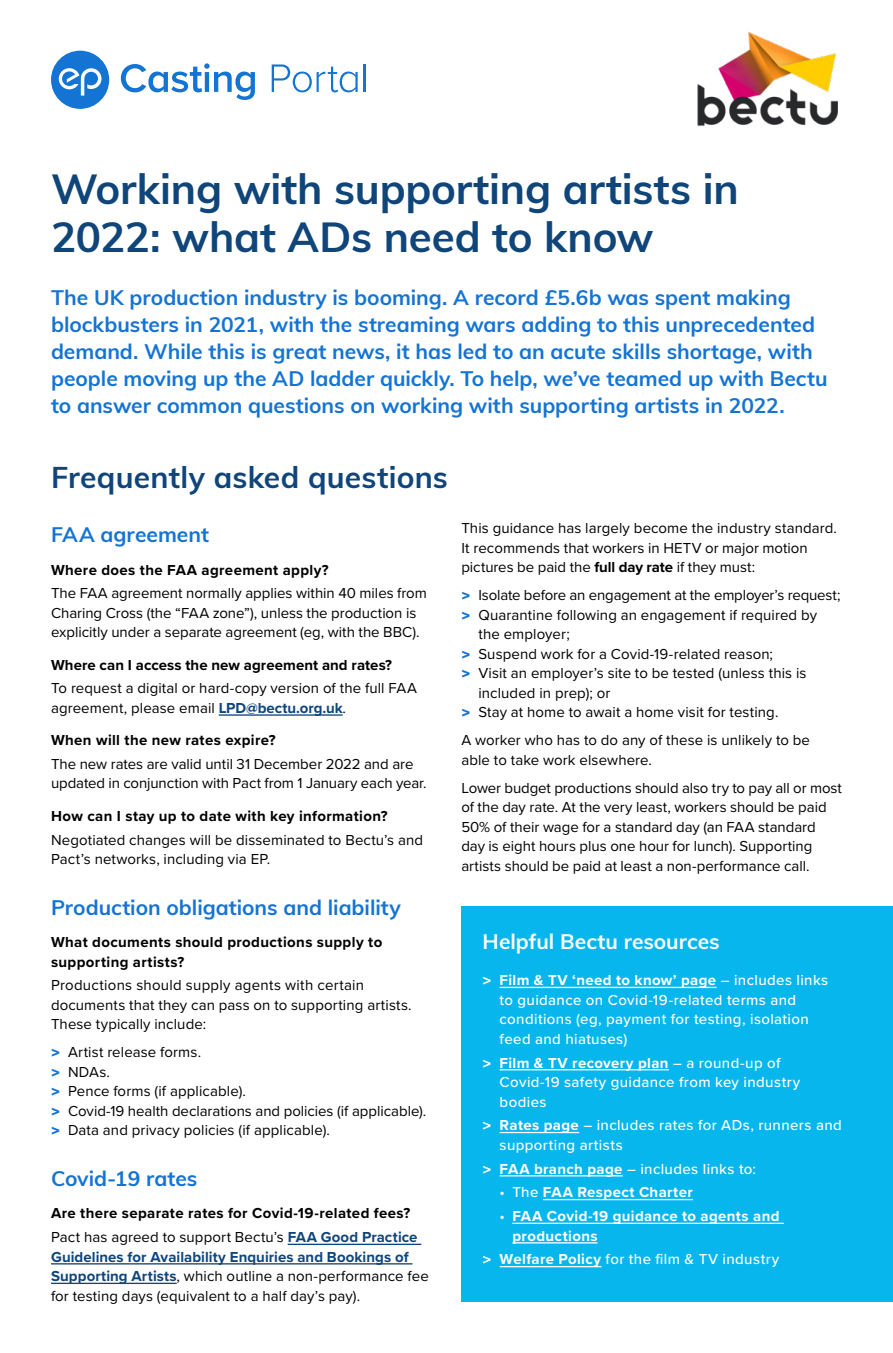
<style>
.page{position:relative;width:893px;height:1353px;background:#fff}
.page>*{position:absolute;margin:0;border:0;box-sizing:border-box;transform-origin:0 0}
.t1{font:700 42px/48px "Muli";letter-spacing:-.005em;color:#10457a}
.t2{font:700 30px "Muli";letter-spacing:.005em;color:#10457a}
.t3{font:700 21px/27px "Muli";color:#1474d4}
.t4{font:700 21px "Muli";color:#fff}
.t5{font:15px/19.5px "Proxima Nova";letter-spacing:.005em;color:#000}
.t6{font:500 15px/19.5px "Proxima Nova";letter-spacing:.025em;color:#fff}
.t7{font:700 15px/19.5px "Proxima Nova";letter-spacing:.025em;color:#000}
.t8{font:700 15px/19.5px "Proxima Nova";letter-spacing:.025em;color:#fff}
.t9{font:700 15px "Proxima Nova";letter-spacing:.005em;color:#000}
.s1{font-weight:700;color:#10457a}
.s2{font-family:"Muli";font-weight:900;color:#1474d4}
.s3{font-weight:400}
.s4{color:#10457a}
.s5{font-weight:700}
.s6{font-family:"Muli";font-weight:800}
.s7{font-weight:500}
</style>
<div class="page">
<img style="left:697px;top:32px;width:141px;height:94px">
<hr style="left:219px;top:714px;width:124px;height:1px;background:#10457a">
<hr style="left:288px;top:1243px;width:133px;height:1px;background:#10457a">
<hr style="left:51px;top:1262px;width:361px;height:2px;background:#10457a">
<hr style="left:51px;top:1282px;width:126px;height:1px;background:#10457a">
<div style="left:461px;top:906px;width:432px;height:395px;background:#06b6ed"></div>
<hr style="left:500px;top:986px;width:217px;height:1px;background:#fff">
<hr style="left:500px;top:1068px;width:169px;height:2px;background:#fff">
<hr style="left:500px;top:1131px;width:79px;height:1px;background:#fff">
<hr style="left:500px;top:1174px;width:123px;height:2px;background:#fff">
<hr style="left:543px;top:1198px;width:150px;height:1px;background:#fff">
<hr style="left:512px;top:1222px;width:272px;height:1px;background:#fff">
<hr style="left:512px;top:1241px;width:86px;height:2px;background:#fff">
<hr style="left:500px;top:1265px;width:101px;height:1px;background:#fff">
<svg style="left:51px;top:51px;width:58px;height:58px"></svg>
<svg style="left:121px;top:63px;width:134px;height:37px"></svg>
<svg style="left:272px;top:64px;width:86px;height:28px"></svg>
<hr style="left:364px;top:64px;width:2px;height:28px;background:#1474d4">
<h1 class="t1" style="left:51px;top:163px;width:689px">Working with supporting artists in<br>2022: what ADs need to know</h1>
<p class="t3" style="left:51px;top:283px;width:778px">The UK production industry is booming. A record £5.6b was spent making blockbusters in 2021, with the streaming wars adding to this unprecedented demand. While this is great news, it has led to an acute skills shortage, with people moving up the AD ladder quickly. To help, we’ve teamed up with Bectu to answer common questions on working with supporting artists in 2022.</p>
<h2 class="t2" style="left:51px;top:455px;width:398px">Frequently asked questions</h2>
<h3 class="t3" style="left:51px;top:520px;width:159px">FAA agreement</h3>
<p class="t7" style="left:51px;top:559px;width:279px">Where does the FAA agreement apply?</p>
<p class="t5" style="left:51px;top:583px;width:377px">The FAA agreement normally applies within 40 miles from<br>Charing Cross (the “FAA zone”), unless the production is explicitly under a separate agreement (eg, with the BBC).</p>
<p class="t9" style="left:51px;top:653px;width:343px">Where can I access the new agreement and rates?</p>
<p class="t5" style="left:51px;top:678px;width:367px">To request a digital or hard-copy version of the full FAA agreement, please email <span class="s1">LPD@bectu.org.uk</span>.</p>
<p class="t7" style="left:51px;top:730px;width:226px">When will the new rates expire?</p>
<p class="t5" style="left:51px;top:753px;width:377px">The new rates are valid until 31 December 2022 and are updated in conjunction with Pact from 1 January each year.</p>
<p class="t7" style="left:51px;top:805px;width:338px">How can I stay up to date with key information?</p>
<p class="t5" style="left:51px;top:829px;width:374px">Negotiated changes will be disseminated to Bectu’s and<br>Pact’s networks, including via EP.</p>
<h3 class="t3" style="left:51px;top:892px;width:351px">Production obligations and liability</h3>
<p class="t7" style="left:51px;top:931px;width:333px">What documents should productions supply to supporting artists?</p>
<p class="t5" style="left:51px;top:974px;width:362px">Productions should supply agents with certain documents that they can pass on to supporting artists.<br>These typically include:</p>
<p class="t5" style="left:51px;top:1041px;width:377px"><span class="s2">&gt;</span> Artist release forms.<br><span class="s2">&gt;</span> NDAs.<br><span class="s2">&gt;</span> Pence forms (if applicable).<br><span class="s2">&gt;</span> Covid-19 health declarations and policies (if applicable). <span class="s2">&gt;</span> Data and privacy policies (if applicable).</p>
<h3 class="t3" style="left:51px;top:1163px;width:148px">Covid-19 rates</h3>
<p class="t7" style="left:51px;top:1201px;width:368px;line-height:23.7px">Are there separate rates for Covid-19-related fees?<br><span class="s3">Pact has agreed to support Bectu’s</span> <span class="s4">FAA Good Practice</span></p>
<p class="t5" style="left:51px;top:1246px;width:379px"><span class="s1">Guidelines for Availability Enquiries and Bookings of<br>Supporting Artists</span>, which outline a non-performance fee for testing days (equivalent to a half day’s pay).</p>
<p class="t5" style="left:461px;top:517px;width:377px">This guidance has largely become the industry standard.<br>It recommends that workers in HETV or major motion pictures be paid the <span class="s5">full day rate</span> if they must:</p>
<p class="t5" style="left:461px;top:584px;width:381px"><span class="s2">&gt;</span> Isolate before an engagement at the employer’s request;</p>
<p class="t5" style="left:461px;top:604px;width:357px"><span class="s2">&gt;</span> Quarantine following an engagement if required by</p>
<p class="t5" style="left:478px;top:623px;width:93px">the employer;</p>
<p class="t5" style="left:461px;top:643px;width:313px"><span class="s2">&gt;</span> Suspend work for a Covid-19-related reason;</p>
<p class="t5" style="left:461px;top:662px;width:347px"><span class="s2">&gt;</span> Visit an employer’s site to be tested (unless this is</p>
<p class="t5" style="left:478px;top:682px;width:134px">included in prep); or</p>
<p class="t5" style="left:461px;top:701px;width:319px"><span class="s2">&gt;</span> Stay at home to await a home visit for testing.</p>
<p class="t5" style="left:461px;top:729px;width:350px">A worker who has to do any of these is unlikely to be able to take work elsewhere.</p>
<p class="t5" style="left:461px;top:777px;width:382px">Lower budget productions should also try to pay all or most of the day rate. At the very least, workers should be paid 50% of their wage for a standard day (an FAA standard day is eight hours plus one hour for lunch). Supporting artists should be paid at least a non-performance call.</p>
<h3 class="t4" style="left:483px;top:925px;width:238px">Helpful Bectu resources</h3>
<p class="t6" style="left:500px;top:969px;width:330px;text-indent:-17px"><span class="s6">&gt;</span> <span class="s5">Film &amp; TV ‘need to know’ page</span> – includes links to guidance on Covid-19-related terms and conditions (eg, payment for testing, isolation feed and hiatuses)</p>
<p class="t6" style="left:500px;top:1052px;width:302px;text-indent:-17px"><span class="s6">&gt;</span> <span class="s5">Film &amp; TV recovery plan</span> – a round-up of<br>Covid-19 safety guidance from key industry bodies</p>
<p class="t6" style="left:500px;top:1114px;width:344px;text-indent:-17px"><span class="s6">&gt;</span> <span class="s5">Rates page</span> – includes rates for ADs, runners and supporting artists</p>
<p class="t6" style="left:483px;top:1158px;width:275px"><span class="s6">&gt;</span> <span class="s5">FAA branch page</span> – includes links to:</p>
<p class="t8" style="left:500px;top:1182px;width:195px"><span class="s7">• The</span> FAA Respect Charter</p>
<p class="t8" style="left:512px;top:1205px;width:269px;text-indent:-13px"><span class="s7">•</span> FAA Covid-19 guidance to agents and productions</p>
<p class="t6" style="left:483px;top:1248px;width:298px"><span class="s6">&gt;</span> <span class="s5">Welfare Policy</span> for the film &amp; TV industry</p>
</div>
